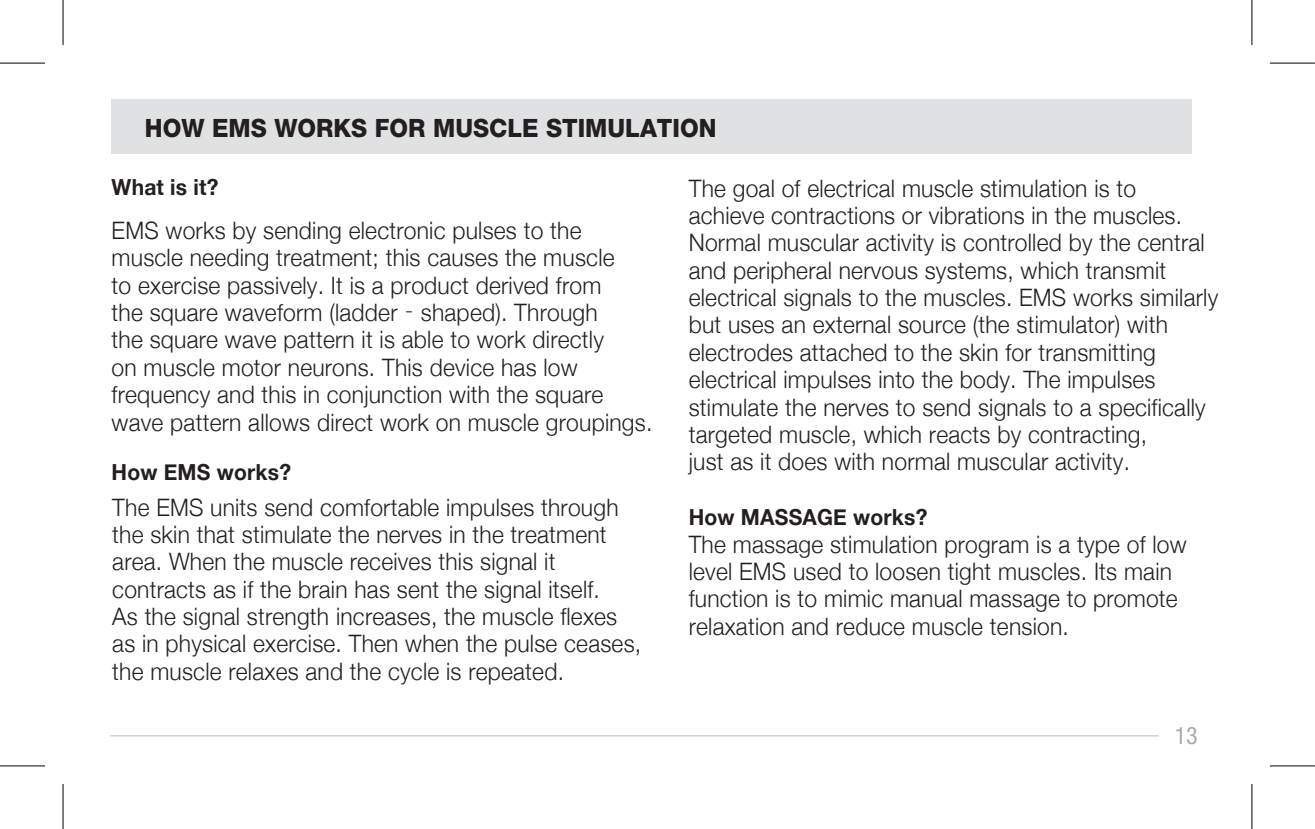
<style>
.page{position:relative;width:1315px;height:829px;background:#fff}
.page>*{position:absolute;margin:0;border:0;box-sizing:border-box;transform-origin:0 0}
.t1{font:800 25.2px "Helvetica Neue";color:#231f20;scale:.95 1}
.t2{font:300 24px/27.3px "Helvetica Neue";letter-spacing:.01em;color:#231f20;scale:.95 1}
.t3{font:condensed 24px "Helvetica Neue LT Std";color:#a7a9ac}
.t4{font:700 22.2px "Helvetica Neue";letter-spacing:.01em;color:#231f20;scale:.95 1}
.s1{font-family:"Adobe Song Std"}
</style>
<div class="page">
<hr style="left:110px;top:734px;width:1048px;height:2px;background:#d1d3d4">
<svg style="left:0;top:62px;width:45px;height:1px"></svg>
<svg style="left:1270px;top:62px;width:44px;height:1px"></svg>
<svg style="left:0;top:766px;width:45px;height:1px"></svg>
<svg style="left:1270px;top:766px;width:44px;height:1px"></svg>
<svg style="left:1252px;top:0;width:1px;height:45px"></svg>
<svg style="left:1252px;top:784px;width:1px;height:44px"></svg>
<hr style="left:0;top:63px;width:45px;height:1px;background:#000">
<hr style="left:1269px;top:63px;width:45px;height:1px;background:#000">
<hr style="left:0;top:765px;width:45px;height:1px;background:#000">
<hr style="left:1269px;top:765px;width:45px;height:1px;background:#000">
<hr style="left:62px;top:0;width:2px;height:45px;background:#000">
<hr style="left:62px;top:783px;width:2px;height:45px;background:#000">
<hr style="left:1250px;top:0;width:2px;height:45px;background:#000">
<hr style="left:1250px;top:783px;width:2px;height:45px;background:#000">
<div style="left:112px;top:99px;width:1079px;height:54px;background:#e0e1e2"></div>
<p class="t1" style="left:145px;top:113px;width:603px">HOW EMS WORKS FOR MUSCLE STIMULATION</p>
<p class="t4" style="left:112px;top:169px;width:114px">What is it?</p>
<p class="t2" style="left:112px;top:215px;width:570px">EMS works by sending electronic pulses to the muscle needing treatment; this causes the muscle<br>to exercise passively. It is a product derived from<br>the square waveform (ladder<span class="s1">‐</span>shaped). Through<br>the square wave pattern it is able to work directly<br>on muscle motor neurons. This device has low frequency and this in conjunction with the square wave pattern allows direct work on muscle groupings.</p>
<p class="t4" style="left:112px;top:454px;width:190px">How EMS works?</p>
<p class="t2" style="left:112px;top:491px;width:558px">The EMS units send comfortable impulses through the skin that stimulate the nerves in the treatment area. When the muscle receives this signal it contracts as if the brain has sent the signal itself.<br>As the signal strength increases, the muscle flexes as in physical exercise. Then when the pulse ceases, the muscle relaxes and the cycle is repeated.</p>
<p class="t2" style="left:688px;top:172px;width:558px">The goal of electrical muscle stimulation is to<br>achieve contractions or vibrations in the muscles.<br>Normal muscular activity is controlled by the central and peripheral nervous systems, which transmit electrical signals to the muscles. EMS works similarly but uses an external source (the stimulator) with electrodes attached to the skin for transmitting electrical impulses into the body. The impulses stimulate the nerves to send signals to a specifically targeted muscle, which reacts by contracting,<br>just as it does with normal muscular activity.</p>
<p class="t4" style="left:688px;top:499px;width:253px">How MASSAGE works?</p>
<p class="t2" style="left:688px;top:528px;width:525px">The massage stimulation program is a type of low level EMS used to loosen tight muscles. Its main function is to mimic manual massage to promote relaxation and reduce muscle tension.</p>
<p class="t3" style="left:1174px;top:721px;width:25px">13</p>
</div>
